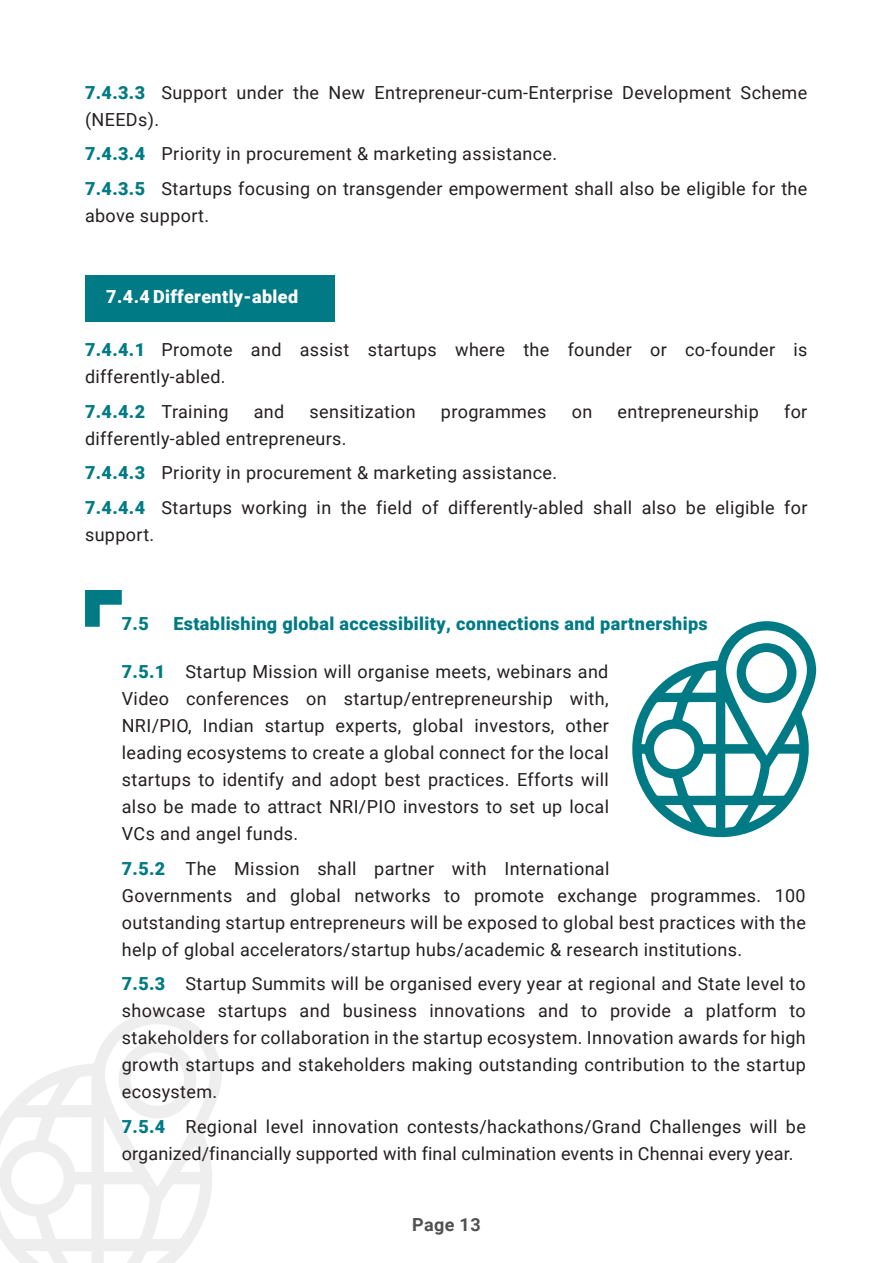
<style>
.page{position:relative;width:893px;height:1263px;background:#fff}
.page>*{position:absolute;margin:0;border:0;box-sizing:border-box;transform-origin:0 0}
.t1{font:18px/27px "Roboto";letter-spacing:.02em;color:#231f20}
.t2{font:900 18px "Roboto";letter-spacing:.02em;color:#007a85}
.t3{font:900 18px "Roboto";letter-spacing:.02em;color:#fff}
.t4{font:700 18px "Roboto";letter-spacing:.02em;color:#515151}
.s1{font-weight:900;color:#007a85}
</style>
<div class="page">
<svg style="left:0;top:1012px;width:222px;height:251px"></svg>
<svg style="left:119px;top:1041px;width:77px;height:77px"></svg>
<svg style="left:85px;top:590px;width:37px;height:37px"></svg>
<div style="left:85px;top:276px;width:250px;height:46px;background:#007a85"></div>
<svg style="left:632px;top:621px;width:185px;height:217px"></svg>
<p class="t1" style="left:85px;top:78px;width:724px"><span class="s1">7.4.3.3</span> Support under the New Entrepreneur-cum-Enterprise Development Scheme (NEEDs).</p>
<p class="t1" style="left:85px;top:136px;width:724px;line-height:34.5px"><span class="s1">7.4.3.4</span> Priority in procurement &amp; marketing assistance.<br><span class="s1">7.4.3.5</span> Startups focusing on transgender empowerment shall also be eligible for the</p>
<p class="t1" style="left:85px;top:201px;width:126px">above support.</p>
<p class="t3" style="left:106px;top:284px;width:193px">7.4.4 Differently-abled</p>
<p class="t1" style="left:85px;top:336px;width:724px"><span class="s1">7.4.4.1</span> Promote and assist startups where the founder or co-founder is differently-abled.</p>
<p class="t1" style="left:85px;top:397px;width:145px"><span class="s1">7.4.4.2</span> Training</p>
<p class="t1" style="left:254px;top:397px;width:32px">and</p>
<p class="t1" style="left:310px;top:397px;width:108px">sensitization</p>
<p class="t1" style="left:441px;top:397px;width:107px">programmes</p>
<p class="t1" style="left:572px;top:397px;width:22px">on</p>
<p class="t1" style="left:617px;top:397px;width:143px">entrepreneurship</p>
<p class="t1" style="left:784px;top:397px;width:25px">for</p>
<p class="t1" style="left:85px;top:421px;width:724px;line-height:34.5px">differently-abled entrepreneurs.<br><span class="s1">7.4.4.3</span> Priority in procurement &amp; marketing assistance.<br><span class="s1">7.4.4.4</span> Startups working in the field of differently-abled shall also be eligible for</p>
<p class="t1" style="left:85px;top:520px;width:71px">support.</p>
<p class="t2" style="left:122px;top:611px;width:28px">7.5</p>
<p class="t2" style="left:173px;top:611px;width:536px">Establishing global accessibility, connections and partnerships</p>
<p class="t1" style="left:122px;top:658px;width:489px;text-align:justify"><span class="s1">7.5.1</span> Startup Mission will organise meets, webinars and Video conferences on startup/entrepreneurship with, NRI/PIO, Indian startup experts, global investors, other leading ecosystems to create a global connect for the local startups to identify and adopt best practices. Efforts will also be made to attract NRI/PIO investors to set up local VCs and angel funds.</p>
<p class="t1" style="left:122px;top:854px;width:686px"><span class="s1">7.5.2</span> The Mission shall partner with International<br>Governments and global networks to promote exchange programmes. 100 outstanding startup entrepreneurs will be exposed to global best practices with the help of global accelerators/startup hubs/academic &amp; research institutions.</p>
<p class="t1" style="left:122px;top:970px;width:686px;text-align:justify"><span class="s1">7.5.3</span> Startup Summits will be organised every year at regional and State level to showcase startups and business innovations and to provide a platform to stakeholders for collaboration in the startup ecosystem. Innovation awards for high growth startups and stakeholders making outstanding contribution to the startup ecosystem.</p>
<p class="t1" style="left:122px;top:1112px;width:686px"><span class="s1">7.5.4</span> Regional level innovation contests/hackathons/Grand Challenges will be organized/financially supported with final culmination events in Chennai every year.</p>
<p class="t4" style="left:412px;top:1212px;width:70px">Page 13</p>
</div>
